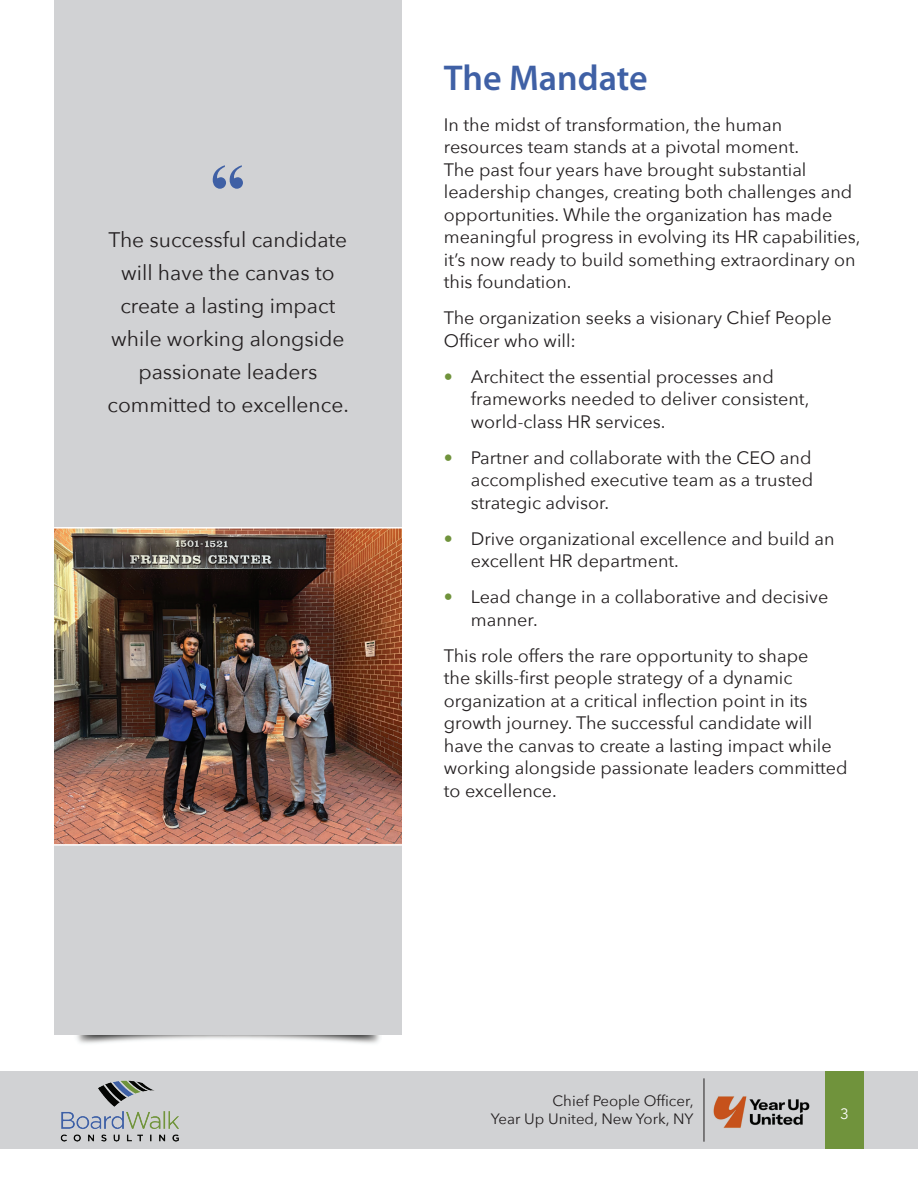
<style>
.page{position:relative;width:918px;height:1188px;background:#fff}
.page>*{position:absolute;margin:0;border:0;box-sizing:border-box;transform-origin:0 0}
.t1{font:700 72px "Times New Roman";color:#3f60a5}
.t2{font:600 36px "Myriad Pro";color:#3f60a5}
.t3{font:21px/33px "Avenir Next";color:#231f20;text-align:center}
.t4{font:18px/22.5px "Avenir Next";color:#231f20}
.t5{font:15px/18px "Avenir Next";color:#231f20;text-align:right}
.t6{font:15px "Avenir Next";color:#fff}
.s1{color:#70933c}
</style>
<div class="page">
<img style="left:76px;top:1035px;width:129px;height:9px">
<img style="left:251px;top:1035px;width:129px;height:9px">
<div style="left:0;top:1071px;width:918px;height:78px;background:#d1d2d4"></div>
<div style="left:825px;top:1071px;width:39px;height:78px;background:#70933c"></div>
<div style="left:54px;top:0;width:348px;height:1035px;background:#d1d2d4"></div>
<hr style="left:704px;top:1078px;width:1px;height:64px;background:#231f20">
<img style="left:60px;top:1080px;width:119px;height:62px">
<img style="left:704px;top:1091px;width:106px;height:42px">
<img style="left:54px;top:527px;width:348px;height:319px">
<h1 class="t1" style="left:210px;top:140px;width:37px">“</h1>
<p class="t3" style="left:108px;top:222px;width:243px">The successful candidate will have the canvas to create a lasting impact while working alongside passionate leaders committed to excellence.</p>
<h2 class="t2" style="left:444px;top:55px;width:205px">The Mandate</h2>
<p class="t4" style="left:444px;top:112px;width:418px">In the midst of transformation, the human resources team stands at a pivotal moment.<br>The past four years have brought substantial leadership changes, creating both challenges and opportunities. While the organization has made meaningful progress in evolving its HR capabilities, it’s now ready to build something extraordinary on this foundation.</p>
<p class="t4" style="left:444px;top:306px;width:389px">The organization seeks a visionary Chief People<br>Officer who will:</p>
<p class="t4" style="left:471px;top:364px;width:340px;text-indent:-27px"><span class="s1">•</span> Architect the essential processes and frameworks needed to deliver consistent, world-class HR services.</p>
<p class="t4" style="left:471px;top:445px;width:344px;text-align:justify;text-indent:-27px"><span class="s1">•</span> Partner and collaborate with the CEO and accomplished executive team as a trusted strategic advisor.</p>
<p class="t4" style="left:471px;top:526px;width:365px;text-indent:-27px"><span class="s1">•</span> Drive organizational excellence and build an excellent HR department.</p>
<p class="t4" style="left:471px;top:585px;width:359px;text-indent:-27px"><span class="s1">•</span> Lead change in a collaborative and decisive manner.</p>
<p class="t4" style="left:444px;top:643px;width:405px">This role offers the rare opportunity to shape<br>the skills-first people strategy of a dynamic organization at a critical inflection point in its growth journey. The successful candidate will have the canvas to create a lasting impact while working alongside passionate leaders committed to excellence.</p>
<p class="t5" style="left:491px;top:1091px;width:204px">Chief People Officer,<br>Year Up United, New York, NY</p>
<p class="t6" style="left:840px;top:1102px;width:10px">3</p>
</div>
